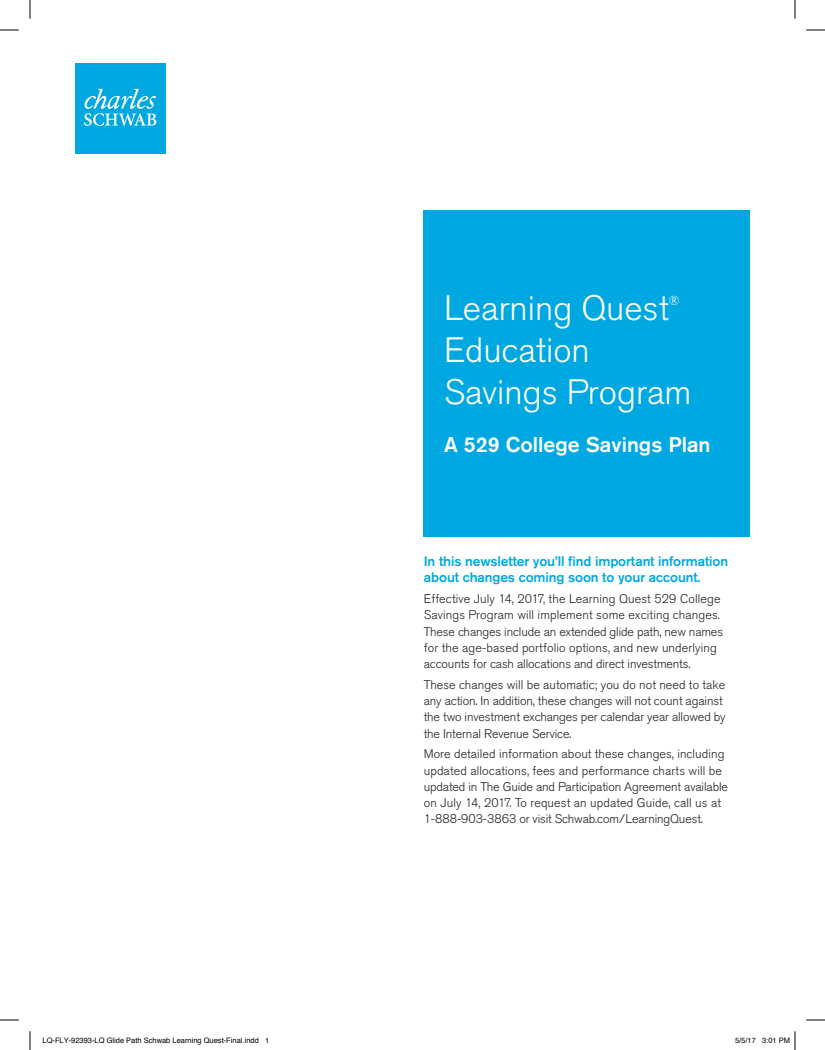
<style>
.page{position:relative;width:825px;height:1050px;background:#fff}
.page>*{position:absolute;margin:0;border:0;box-sizing:border-box;transform-origin:0 0}
.t1{font:300 35px/42px "Akzidenz Grotesk Std";color:#fff}
.t2{font:500 21.25px "Akzidenz Grotesk Std";color:#fff}
.t3{font:500 13.75px/16.5px "Akzidenz Grotesk Std";letter-spacing:-.01em;color:#00a8e2}
.t4{font:300 13.12px "Akzidenz Grotesk Std";color:#fff}
.t5{font:300 12.5px/16.2px "Akzidenz Grotesk Std";letter-spacing:-.01em;color:#231f20}
.t6{font:300 12.5px/16.2px "Akzidenz Grotesk Std";letter-spacing:.01em;color:#231f20}
.t7{font:7.5px "Helvetica";color:#000}
</style>
<div class="page">
<div style="left:75px;top:64px;width:90px;height:90px;background:#00a8e2"></div>
<svg style="left:84px;top:89px;width:72px;height:37px"></svg>
<div style="left:424px;top:210px;width:326px;height:326px;background:#00a8e2"></div>
<svg style="left:0;top:29px;width:19px;height:2px"></svg>
<svg style="left:806px;top:29px;width:19px;height:2px"></svg>
<svg style="left:0;top:1019px;width:19px;height:2px"></svg>
<svg style="left:806px;top:1019px;width:19px;height:2px"></svg>
<svg style="left:29px;top:0;width:2px;height:19px"></svg>
<svg style="left:29px;top:1031px;width:2px;height:19px"></svg>
<svg style="left:794px;top:0;width:2px;height:19px"></svg>
<svg style="left:794px;top:1031px;width:2px;height:19px"></svg>
<h1 class="t1" style="left:444px;top:288px;width:226px">Learning Quest</h1>
<p class="t4" style="left:669px;top:293px;width:12px">®</p>
<h1 class="t1" style="left:444px;top:330px;width:249px">Education<br>Savings Program</h1>
<h2 class="t2" style="left:444px;top:432px;width:268px">A 529 College Savings Plan</h2>
<p class="t3" style="left:424px;top:553px;width:306px">In this newsletter you’ll find important information about changes coming soon to your account.</p>
<p class="t6" style="left:424px;top:591px;width:301px">Effective July 14, 2017, the Learning Quest 529 College Savings Program will implement some exciting changes.<br>These changes include an extended glide path, new names for the age-based portfolio options, and new underlying accounts for cash allocations and direct investments.</p>
<p class="t5" style="left:424px;top:677px;width:303px">These changes will be automatic; you do not need to take any action. In addition, these changes will not count against the two investment exchanges per calendar year allowed by the Internal Revenue Service.</p>
<p class="t5" style="left:424px;top:746px;width:306px">More detailed information about these changes, including updated allocations, fees and performance charts will be updated in The Guide and Participation Agreement available on July 14, 2017. To request an updated Guide, call us at 1-888-903-3863 or visit Schwab.com/LearningQuest.</p>
<p class="t7" style="left:42px;top:1034px;width:228px">LQ-FLY-92393-LQ Glide Path Schwab Learning Quest-Final.indd 1</p>
<p class="t7" style="left:735px;top:1034px;width:57px">5/5/17 3:01 PM</p>
</div>
